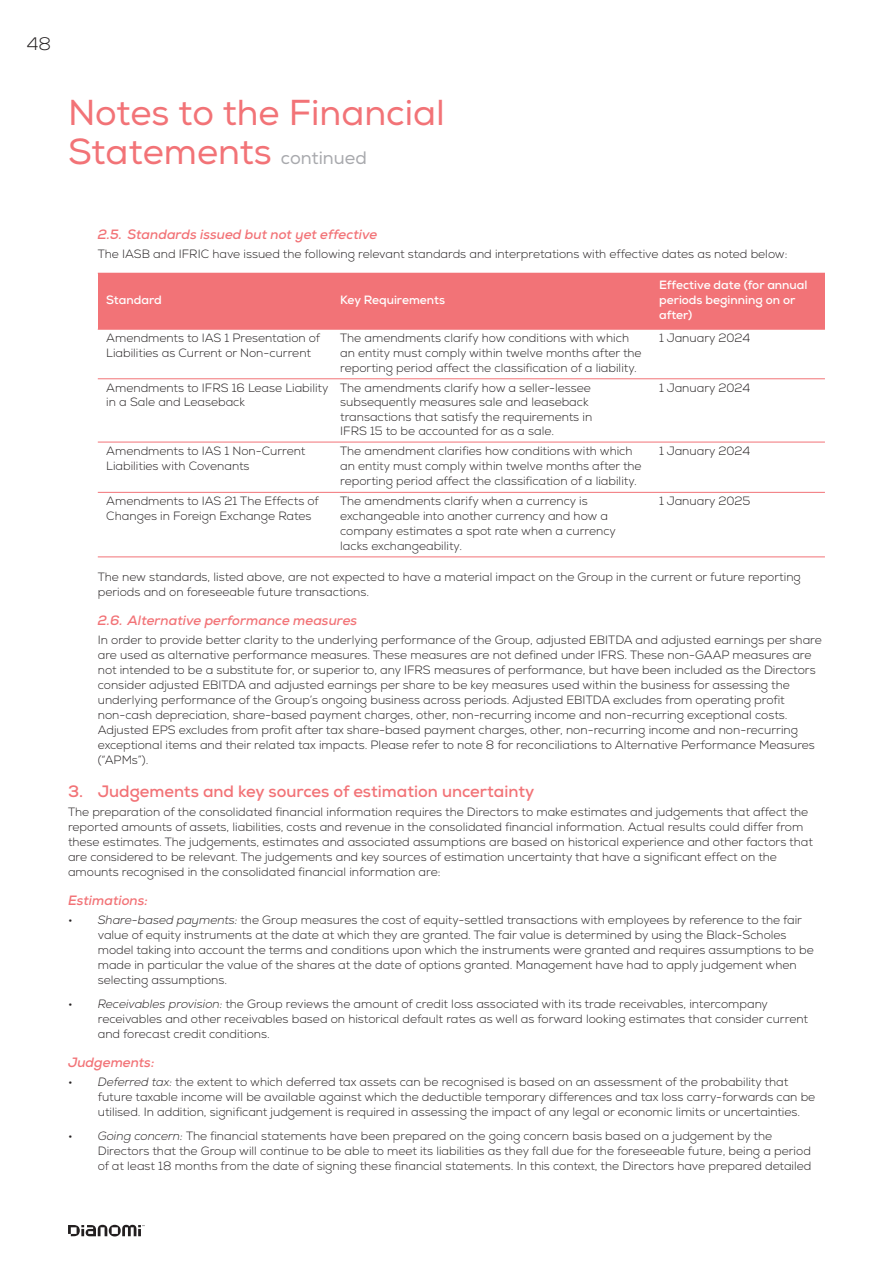
<style>
.page{position:relative;width:893px;height:1263px;background:#fff}
.page>*{position:absolute;margin:0;border:0;box-sizing:border-box;transform-origin:0 0}
.t1{font:36px/39px "Nexa";color:#f27377}
.t2{font:300 18px "Nexa";color:#231f20}
.t3{font:700 16.5px "Nexa";color:#f27377}
.t4{font:italic 700 13.5px "Nexa";color:#f27377}
.t5{font:300 12px/15px "Nexa";color:#231f20}
.t6{font:700 12px/15px "Nexa";color:#fff}
.s1{font-size:18px;color:#a8a9ad}
.s2{font-style:italic}
</style>
<div class="page">
<div style="left:98px;top:273px;width:234px;height:56px;background:#f27377"></div>
<div style="left:332px;top:273px;width:319px;height:56px;background:#f27377"></div>
<div style="left:651px;top:273px;width:174px;height:56px;background:#f27377"></div>
<hr style="left:98px;top:329px;width:727px;height:1px;background:#f27377">
<hr style="left:98px;top:378px;width:727px;height:1px;background:#f27377">
<hr style="left:98px;top:442px;width:727px;height:1px;background:#f27377">
<hr style="left:98px;top:492px;width:727px;height:1px;background:#f27377">
<hr style="left:98px;top:556px;width:727px;height:1px;background:#f27377">
<svg style="left:68px;top:1225px;width:77px;height:11px"></svg>
<p class="t2" style="left:27px;top:37px;width:26px">48</p>
<p class="t1" style="left:68px;top:98px;width:378px">Notes to the Financial<br>Statements <span class="s1">continued</span></p>
<p class="t4" style="left:98px;top:227px;width:281px">2.5. Standards issued but not yet effective</p>
<p class="t5" style="left:98px;top:248px;width:691px">The IASB and IFRIC have issued the following relevant standards and interpretations with effective dates as noted below:</p>
<p class="t6" style="left:106px;top:294px;width:57px">Standard</p>
<p class="t6" style="left:340px;top:294px;width:106px">Key Requirements</p>
<p class="t6" style="left:659px;top:279px;width:150px">Effective date (for annual periods beginning on or after)</p>
<p class="t5" style="left:106px;top:332px;width:215px">Amendments to IAS 1 Presentation of<br>Liabilities as Current or Non-current</p>
<p class="t5" style="left:340px;top:332px;width:303px">The amendments clarify how conditions with which an entity must comply within twelve months after the reporting period affect the classification of a liability.</p>
<p class="t5" style="left:659px;top:332px;width:93px">1 January 2024</p>
<p class="t5" style="left:106px;top:382px;width:224px;line-height:14.4px">Amendments to IFRS 16 Lease Liability in a Sale and Leaseback</p>
<p class="t5" style="left:340px;top:382px;width:254px;line-height:14.4px">The amendments clarify how a seller-lessee subsequently measures sale and leaseback transactions that satisfy the requirements in IFRS 15 to be accounted for as a sale.</p>
<p class="t5" style="left:659px;top:382px;width:93px">1 January 2024</p>
<p class="t5" style="left:106px;top:446px;width:201px;line-height:14.4px">Amendments to IAS 1 Non-Current<br>Liabilities with Covenants</p>
<p class="t5" style="left:340px;top:445px;width:303px">The amendment clarifies how conditions with which an entity must comply within twelve months after the reporting period affect the classification of a liability.</p>
<p class="t5" style="left:659px;top:445px;width:93px">1 January 2024</p>
<p class="t5" style="left:106px;top:496px;width:214px;line-height:14.4px">Amendments to IAS 21 The Effects of<br>Changes in Foreign Exchange Rates</p>
<p class="t5" style="left:340px;top:496px;width:277px">The amendments clarify when a currency is exchangeable into another currency and how a company estimates a spot rate when a currency lacks exchangeability.</p>
<p class="t5" style="left:659px;top:496px;width:93px">1 January 2025</p>
<p class="t5" style="left:98px;top:571px;width:704px">The new standards, listed above, are not expected to have a material impact on the Group in the current or future reporting periods and on foreseeable future transactions.</p>
<p class="t4" style="left:98px;top:612px;width:261px">2.6. Alternative performance measures</p>
<p class="t5" style="left:98px;top:634px;width:725px">In order to provide better clarity to the underlying performance of the Group, adjusted EBITDA and adjusted earnings per share are used as alternative performance measures. These measures are not defined under IFRS. These non-GAAP measures are not intended to be a substitute for, or superior to, any IFRS measures of performance, but have been included as the Directors consider adjusted EBITDA and adjusted earnings per share to be key measures used within the business for assessing the underlying performance of the Group’s ongoing business across periods. Adjusted EBITDA excludes from operating profit non-cash depreciation, share-based payment charges, other, non-recurring income and non-recurring exceptional costs.<br>Adjusted EPS excludes from profit after tax share-based payment charges, other, non-recurring income and non-recurring exceptional items and their related tax impacts. Please refer to note 8 for reconciliations to Alternative Performance Measures (“APMs”).</p>
<p class="t3" style="left:68px;top:785px;width:468px">3. Judgements and key sources of estimation uncertainty</p>
<p class="t5" style="left:68px;top:806px;width:746px">The preparation of the consolidated financial information requires the Directors to make estimates and judgements that affect the reported amounts of assets, liabilities, costs and revenue in the consolidated financial information. Actual results could differ from these estimates. The judgements, estimates and associated assumptions are based on historical experience and other factors that are considered to be relevant. The judgements and key sources of estimation uncertainty that have a significant effect on the amounts recognised in the consolidated financial information are:</p>
<p class="t4" style="left:68px;top:892px;width:82px">Estimations:</p>
<p class="t5" style="left:98px;top:914px;width:718px;text-indent:-30px">• <span class="s2">Share-based payments:</span> the Group measures the cost of equity-settled transactions with employees by reference to the fair value of equity instruments at the date at which they are granted. The fair value is determined by using the Black-Scholes model taking into account the terms and conditions upon which the instruments were granted and requires assumptions to be made in particular the value of the shares at the date of options granted. Management have had to apply judgement when selecting assumptions.</p>
<p class="t5" style="left:98px;top:998px;width:712px;text-indent:-30px">• <span class="s2">Receivables provision:</span> the Group reviews the amount of credit loss associated with its trade receivables, intercompany receivables and other receivables based on historical default rates as well as forward looking estimates that consider current and forecast credit conditions.</p>
<p class="t4" style="left:68px;top:1054px;width:88px">Judgements:</p>
<p class="t5" style="left:98px;top:1076px;width:719px;text-indent:-30px">• <span class="s2">Deferred tax:</span> the extent to which deferred tax assets can be recognised is based on an assessment of the probability that future taxable income will be available against which the deductible temporary differences and tax loss carry-forwards can be utilised. In addition, significant judgement is required in assessing the impact of any legal or economic limits or uncertainties.</p>
<p class="t5" style="left:98px;top:1130px;width:715px;text-indent:-30px">• <span class="s2">Going concern:</span> The financial statements have been prepared on the going concern basis based on a judgement by the<br>Directors that the Group will continue to be able to meet its liabilities as they fall due for the foreseeable future, being a period of at least 18 months from the date of signing these financial statements. In this context, the Directors have prepared detailed</p>
</div>
